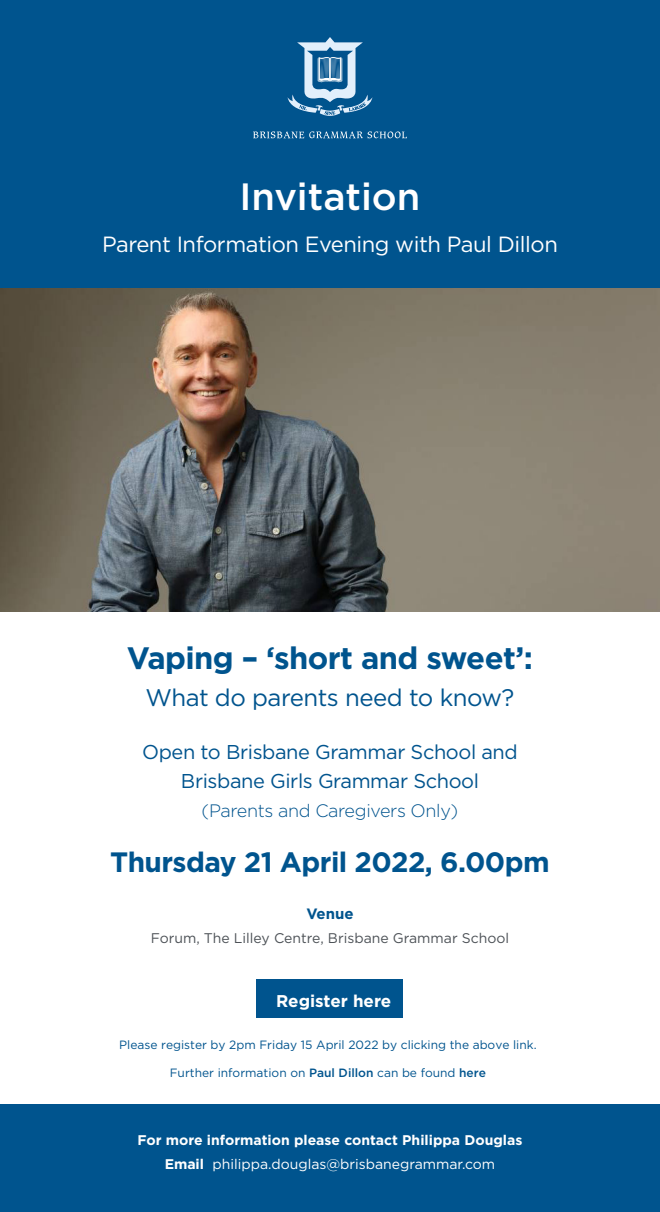
<style>
.page{position:relative;width:660px;height:1212px;background:#fff}
.page>*{position:absolute;margin:0;border:0;box-sizing:border-box;transform-origin:0 0}
.t1{font:500 38px "Gotham";color:#fff}
.t2{font:700 31px "Gotham";letter-spacing:-.02em;color:#00548e}
.t3{font:700 28px "Gotham";letter-spacing:-.02em;color:#00548e}
.t4{font:24px "Gotham";letter-spacing:-.02em;color:#00548e}
.t5{font:22px "Gotham";letter-spacing:-.02em;color:#fff}
.t6{font:20px/29px "Gotham";letter-spacing:-.02em;color:#00548e;text-align:center}
.t7{font:300 18px "Gotham";letter-spacing:-.02em;color:#00548e}
.t8{font:700 17px "Gotham";color:#fff}
.t9{font:700 15px "Gotham";color:#00548e}
.t10{font:700 14px/24.5px "Gotham";color:#fff;text-align:center}
.t11{font:14px "Gotham";color:#4d5257}
.t12{font:12px "Gotham";color:#00548e}
.s1{font-weight:500}
.s2{font-weight:400}
</style>
<div class="page">
<img style="left:0;top:288px;width:660px;height:324px">
<div style="left:0;top:0;width:660px;height:288px;background:#00548e"></div>
<div style="left:0;top:1104px;width:660px;height:108px;background:#00548e"></div>
<div style="left:256px;top:979px;width:148px;height:39px;background:#00548e"></div>
<svg style="left:253px;top:131px;width:154px;height:7px"></svg>
<svg style="left:287px;top:37px;width:86px;height:79px"></svg>
<h1 class="t1" style="left:240px;top:171px;width:182px">Invitation</h1>
<h3 class="t5" style="left:102px;top:230px;width:457px">Parent Information Evening with Paul Dillon</h3>
<h2 class="t2" style="left:127px;top:638px;width:408px">Vaping – ‘short and sweet’:</h2>
<h3 class="t4" style="left:146px;top:682px;width:370px">What do parents need to know?</h3>
<h3 class="t6" style="left:142px;top:737px;width:377px">Open to Brisbane Grammar School and<br>Brisbane Girls Grammar School</h3>
<h3 class="t7" style="left:202px;top:799px;width:258px">(Parents and Caregivers Only)</h3>
<h3 class="t3" style="left:110px;top:843px;width:441px">Thursday 21 April 2022, 6.00pm</h3>
<p class="t9" style="left:306px;top:904px;width:49px">Venue</p>
<p class="t11" style="left:151px;top:929px;width:360px">Forum, The Lilley Centre, Brisbane Grammar School</p>
<h3 class="t8" style="left:276px;top:990px;width:117px">Register here</h3>
<p class="t12" style="left:119px;top:1037px;width:419px">Please register by 2pm Friday 15 April 2022 by clicking the above link.</p>
<p class="t12" style="left:170px;top:1065px;width:318px">Further information on <span class="s1">Paul Dillon</span> can be found <span class="s1">here</span></p>
<p class="t10" style="left:138px;top:1128px;width:386px">For more information please contact Philippa Douglas<br>Email <span class="s2">philippa.douglas@brisbanegrammar.com</span></p>
</div>
